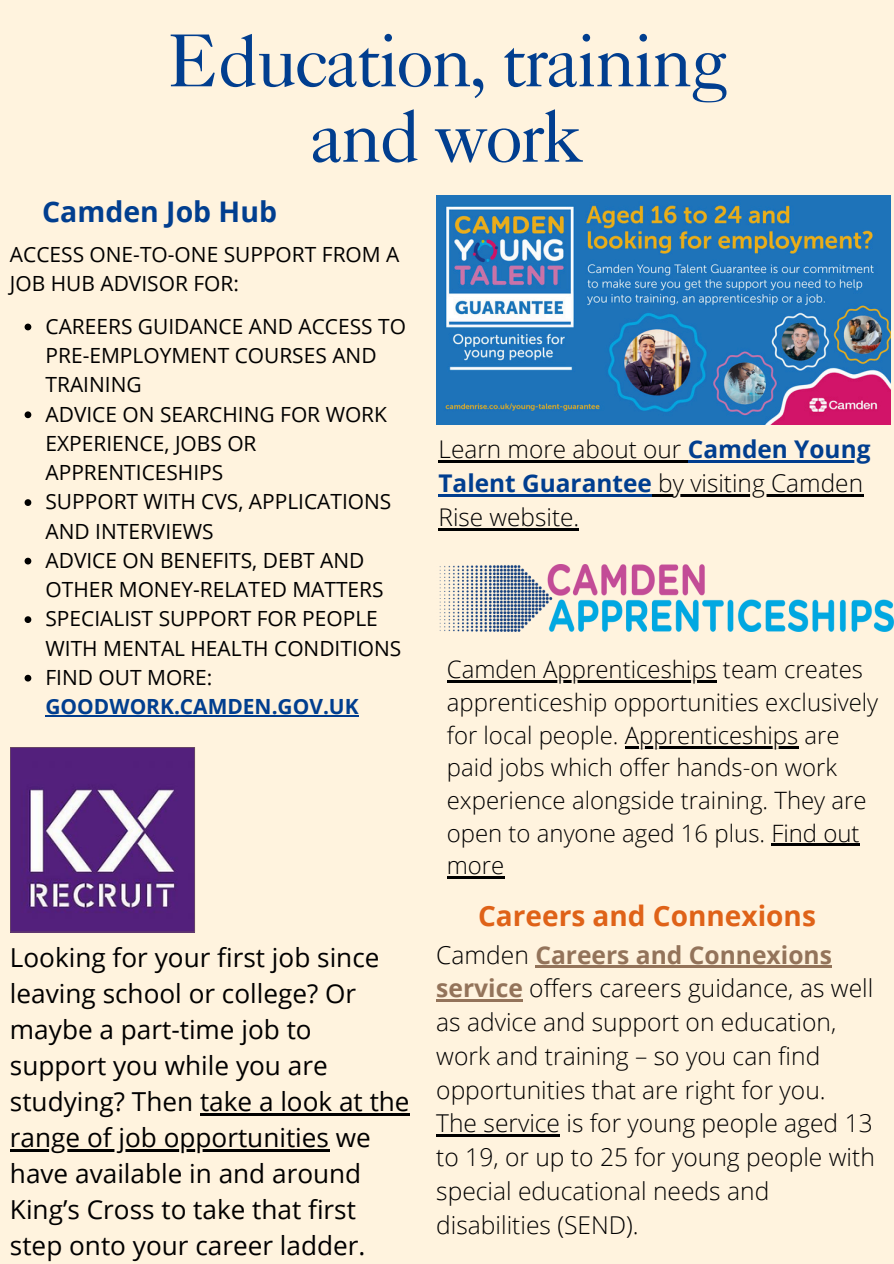
<style>
.page{position:relative;width:894px;height:1264px;background:#fff}
.page>*{position:absolute;margin:0;border:0;box-sizing:border-box;transform-origin:0 0}
.t1{font:75px/75.3px "Caslon 540 LT Std";letter-spacing:-.04em;color:#013e8f;text-align:center}
.t2{font:700 28.35px "Open Sans";color:#013e8f}
.t3{font:700 28.05px "Open Sans";color:#df6218}
.t4{font:26.1px/36px "Open Sans";color:#000}
.t5{font:300 24.6px/33.8px "Open Sans";color:#000}
.t6{font:300 24.45px "Open Sans";color:#000}
.t7{font:300 24px/32.7px "Open Sans";color:#000}
.t8{font:20.85px/29.2px "Open Sans";color:#000}
.t9{font:700 20.85px/29.2px "Open Sans";color:#013e8f}
.s1{font-weight:400;color:#000}
.s2{font-weight:700;color:#013e8f}
.s3{font-weight:700;color:#93735a}
</style>
<div class="page">
<div style="left:0;top:0;width:893px;height:1263px;background:#fff3de"></div>
<svg style="left:10px;top:747px;width:185px;height:185px;background:#6d448e"></svg>
<img style="left:439px;top:564px;width:454px;height:68px">
<img style="left:436px;top:195px;width:453px;height:230px">
<hr style="left:200px;top:1113px;width:209px;height:2px;background:#000">
<hr style="left:10px;top:1149px;width:319px;height:2px;background:#000">
<hr style="left:438px;top:460px;width:249px;height:3px;background:#000">
<hr style="left:687px;top:460px;width:183px;height:3px;background:#013e8f">
<hr style="left:438px;top:494px;width:213px;height:2px;background:#013e8f">
<hr style="left:651px;top:494px;width:211px;height:2px;background:#000">
<hr style="left:438px;top:528px;width:141px;height:2px;background:#000">
<hr style="left:446px;top:680px;width:270px;height:3px;background:#000">
<hr style="left:624px;top:746px;width:174px;height:2px;background:#000">
<hr style="left:771px;top:843px;width:88px;height:3px;background:#000">
<hr style="left:446px;top:876px;width:58px;height:2px;background:#000">
<svg style="left:25px;top:323px;width:6px;height:7px"></svg>
<svg style="left:25px;top:411px;width:6px;height:7px"></svg>
<svg style="left:25px;top:499px;width:6px;height:7px"></svg>
<svg style="left:25px;top:557px;width:6px;height:7px"></svg>
<svg style="left:25px;top:616px;width:6px;height:7px"></svg>
<svg style="left:25px;top:674px;width:6px;height:7px"></svg>
<hr style="left:45px;top:715px;width:313px;height:1px;background:#013e8f">
<hr style="left:535px;top:965px;width:296px;height:3px;background:#93735a">
<hr style="left:436px;top:999px;width:86px;height:2px;background:#93735a">
<hr style="left:436px;top:1134px;width:124px;height:2px;background:#000">
<h2 class="t1" style="left:166px;top:34px;width:563px">Education, training and work</h2>
<p class="t2" style="left:42px;top:191px;width:236px">Camden Job Hub</p>
<p class="t8" style="left:10px;top:239px;width:391px">ACCESS ONE-TO-ONE SUPPORT FROM A<br>JOB HUB ADVISOR FOR:</p>
<h4 class="t8" style="left:45px;top:311px;width:362px">CAREERS GUIDANCE AND ACCESS TO<br>PRE-EMPLOYMENT COURSES AND<br>TRAINING</h4>
<p class="t8" style="left:45px;top:399px;width:343px">ADVICE ON SEARCHING FOR WORK<br>EXPERIENCE, JOBS OR<br>APPRENTICESHIPS</p>
<h4 class="t8" style="left:45px;top:486px;width:347px">SUPPORT WITH CVS, APPLICATIONS<br>AND INTERVIEWS</h4>
<h2 class="t8" style="left:45px;top:545px;width:339px">ADVICE ON BENEFITS, DEBT AND<br>OTHER MONEY-RELATED MATTERS</h2>
<p class="t8" style="left:45px;top:603px;width:357px">SPECIALIST SUPPORT FOR PEOPLE<br>WITH MENTAL HEALTH CONDITIONS</p>
<h4 class="t9" style="left:45px;top:662px;width:314px"><span class="s1">FIND OUT MORE:<br></span>GOODWORK.CAMDEN.GOV.UK</h4>
<h5 class="t4" style="left:10px;top:938px;width:401px">Looking for your first job since leaving school or college? Or maybe a part-time job to support you while you are studying? Then take a look at the</h5>
<p class="t4" style="left:10px;top:1118px;width:362px">range of job opportunities we have available in and around<br>King’s Cross to take that first step onto your career ladder.</p>
<p class="t6" style="left:438px;top:432px;width:433px">Learn more about our <span class="s2">Camden Young</span></p>
<p class="t6" style="left:438px;top:466px;width:426px"><span class="s2">Talent Guarantee</span> by visiting Camden</p>
<p class="t6" style="left:438px;top:499px;width:142px">Rise website.</p>
<p class="t7" style="left:446px;top:652px;width:433px">Camden Apprenticeships team creates apprenticeship opportunities exclusively for local people. Apprenticeships are</p>
<p class="t7" style="left:446px;top:750px;width:421px">paid jobs which offer hands-on work experience alongside training. They are open to anyone aged 16 plus. Find out more</p>
<p class="t3" style="left:478px;top:896px;width:339px">Careers and Connexions</p>
<p class="t5" style="left:436px;top:937px;width:440px">Camden <span class="s3">Careers and Connexions service</span> offers careers guidance, as well as advice and support on education, work and training – so you can find opportunities that are right for you.<br>The service is for young people aged 13 to 19, or up to 25 for young people with special educational needs and disabilities (SEND).</p>
</div>
